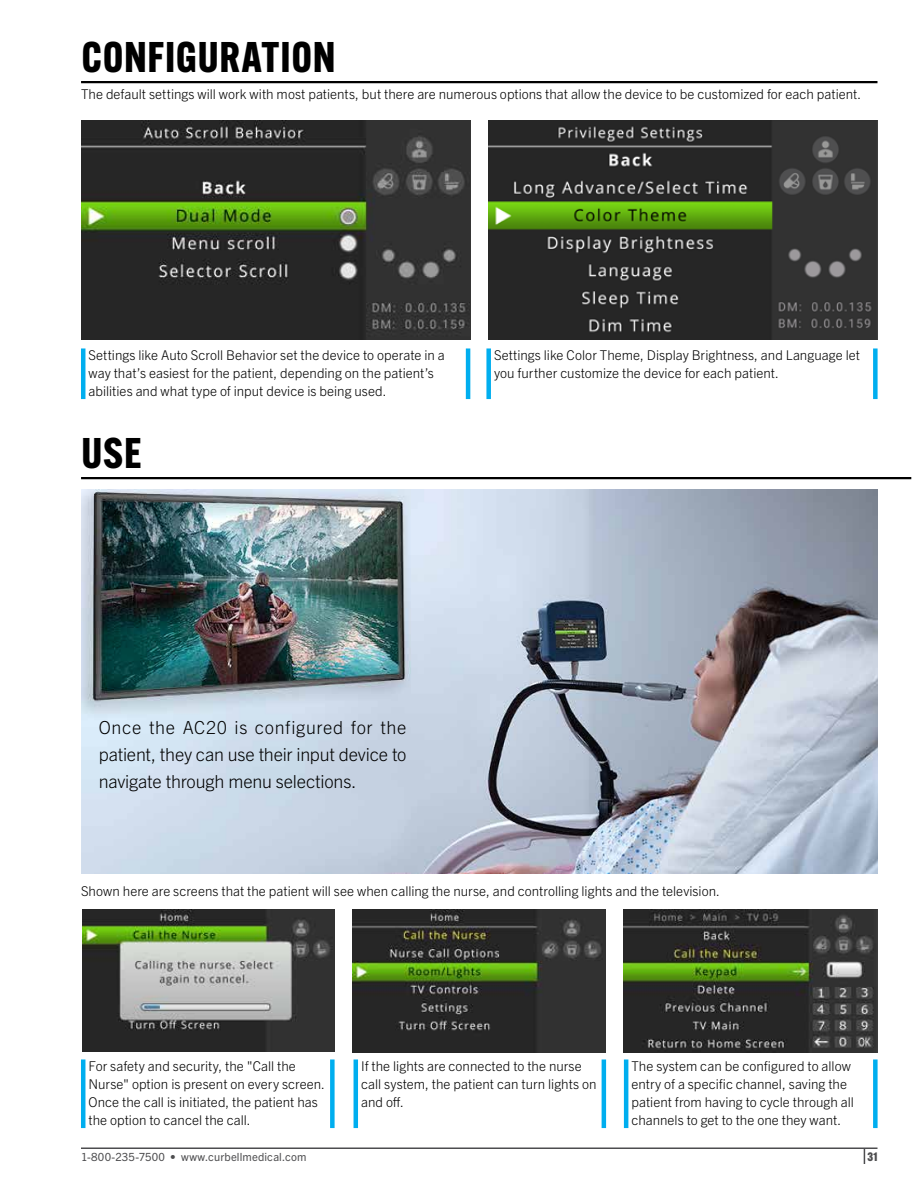
<style>
.page{position:relative;width:918px;height:1188px;background:#fff}
.page>*{position:absolute;margin:0;border:0;box-sizing:border-box;transform-origin:0 0}
.t1{font:700 42px "Alternate Gothic ATF";letter-spacing:.015em;color:#000}
.t2{font:300 18px/27px "Trade Gothic Next LT Pro";letter-spacing:-.01em;color:#000;text-align:justify}
.t3{font:300 13.5px/18px "Trade Gothic Next LT Pro";color:#000}
.t4{font:800 12px "Alternate Gothic ATF";color:#4d4d4f}
.t5{font:11.25px "Trade Gothic Next LT Pro";letter-spacing:.015em;color:#4d4d4f}
</style>
<div class="page">
<img style="left:81px;top:121px;width:389px;height:219px">
<img style="left:488px;top:120px;width:390px;height:219px">
<img style="left:82px;top:910px;width:252px;height:142px">
<img style="left:352px;top:910px;width:254px;height:142px">
<img style="left:624px;top:910px;width:254px;height:143px">
<hr style="left:81px;top:348px;width:4px;height:51px;background:#00aeef">
<hr style="left:466px;top:348px;width:4px;height:51px;background:#00aeef">
<hr style="left:81px;top:1059px;width:4px;height:69px;background:#00aeef">
<div style="left:330px;top:1059px;width:5px;height:69px;background:#00aeef"></div>
<hr style="left:354px;top:1059px;width:4px;height:69px;background:#00aeef">
<hr style="left:602px;top:1059px;width:4px;height:69px;background:#00aeef">
<hr style="left:624px;top:1059px;width:4px;height:69px;background:#00aeef">
<div style="left:873px;top:1059px;width:5px;height:69px;background:#00aeef"></div>
<div style="left:486px;top:348px;width:5px;height:51px;background:#00aeef"></div>
<div style="left:873px;top:348px;width:5px;height:51px;background:#00aeef"></div>
<hr style="left:81px;top:81px;width:796px;height:2px;background:#000">
<hr style="left:81px;top:477px;width:830px;height:2px;background:#000">
<img style="left:81px;top:490px;width:797px;height:383px">
<hr style="left:81px;top:1148px;width:797px;height:1px;background:#4d4d4f">
<svg style="left:864px;top:1149px;width:1px;height:15px"></svg>
<h1 class="t1" style="left:81px;top:31px;width:256px">CONFIGURATION</h1>
<p class="t3" style="left:81px;top:84px;width:782px">The default settings will work with most patients, but there are numerous options that allow the device to be customized for each patient.</p>
<p class="t3" style="left:89px;top:345px;width:358px">Settings like Auto Scroll Behavior set the device to operate in a way that’s easiest for the patient, depending on the patient’s abilities and what type of input device is being used.</p>
<h1 class="t1" style="left:81px;top:427px;width:61px">USE</h1>
<p class="t3" style="left:494px;top:345px;width:367px">Settings like Color Theme, Display Brightness, and Language let you further customize the device for each patient.</p>
<h2 class="t2" style="left:99px;top:712px;width:309px">Once the AC20 is configured for the patient, they can use their input device to navigate through menu selections.</h2>
<p class="t3" style="left:81px;top:881px;width:640px">Shown here are screens that the patient will see when calling the nurse, and controlling lights and the television.</p>
<p class="t3" style="left:89px;top:1056px;width:238px">For safety and security, the "Call the Nurse" option is present on every screen.<br>Once the call is initiated, the patient has the option to cancel the call.</p>
<p class="t3" style="left:361px;top:1056px;width:237px">If the lights are connected to the nurse call system, the patient can turn lights on and off.</p>
<p class="t3" style="left:632px;top:1056px;width:224px">The system can be configured to allow entry of a specific channel, saving the patient from having to cycle through all channels to get to the one they want.</p>
<p class="t5" style="left:81px;top:1149px;width:227px">1-800-235-7500 • www.curbellmedical.com</p>
<p class="t4" style="left:868px;top:1149px;width:11px">31</p>
</div>
